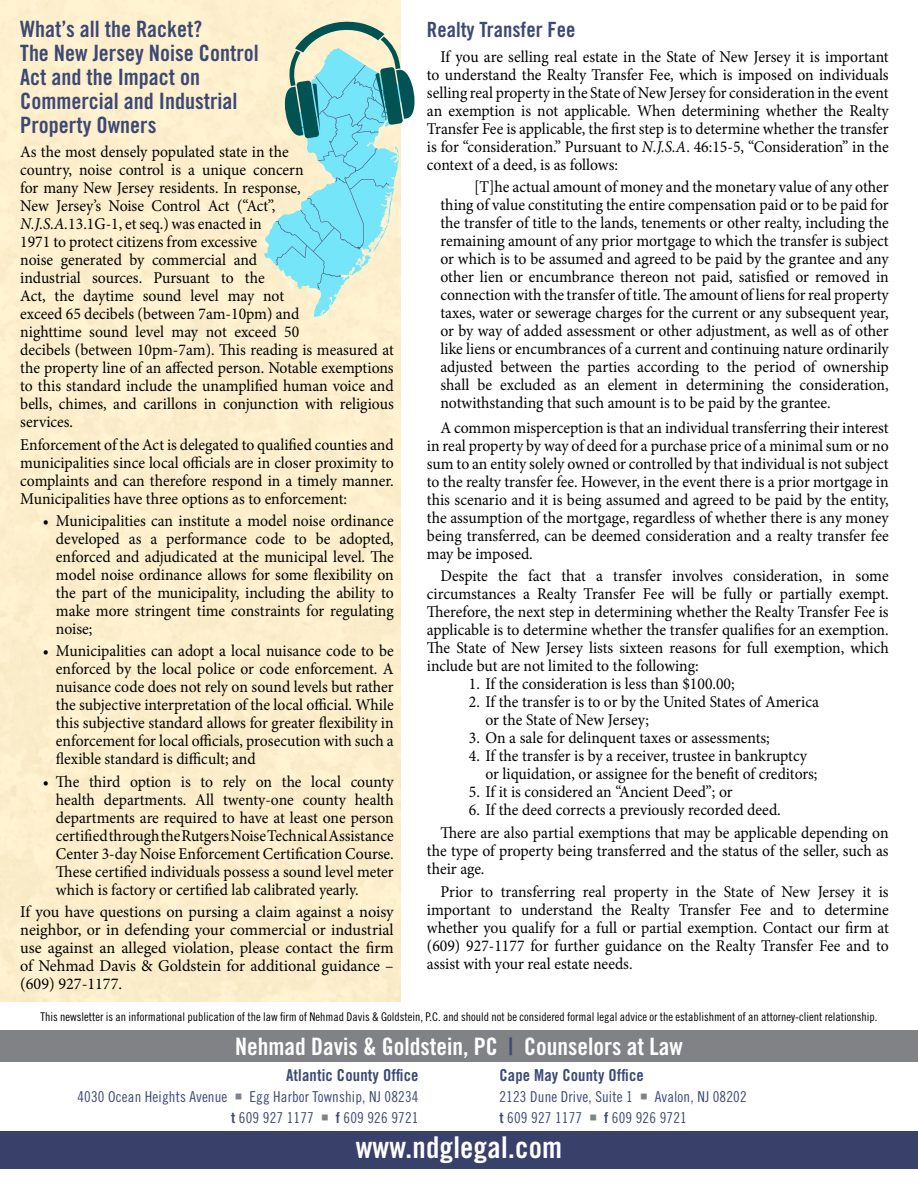
<style>
.page{position:relative;width:918px;height:1188px;background:#fff}
.page>*{position:absolute;margin:0;border:0;box-sizing:border-box;transform-origin:0 0}
.t1{font:30px "Trade Gothic Bold Cond Twenty";letter-spacing:.01em;color:#fff}
.t2{font:24px "Trade Gothic Bold Cond Twenty";color:#fff}
.t3{font:22.5px/24px "Trade Gothic Bold Cond Twenty";color:#3d4975}
.t4{font:21px "Trade Gothic Bold Cond Twenty";color:#3d4975}
.t5{font:16.5px/18px "Minion Pro";color:#000;text-align:justify;scale:.95 1}
.t6{font:16.5px/18px "Minion Pro";color:#000;text-align:justify}
.t7{font:16.5px "Trade Gothic Bold Cond Twenty";letter-spacing:.01em;color:#3d4975}
.t8{font:15px/21px "Trade Gothic Cond Eighteen";letter-spacing:.01em;color:#3d4975;text-align:right}
.t9{font:12px "Trade Gothic Cond Eighteen";color:#000}
.s1{font-style:italic}
.s2{color:#3d4975}
.s3{color:#808285}
.s4{font-family:"Trade Gothic Bold Cond Twenty"}
</style>
<div class="page">
<div style="left:0;top:1031px;width:918px;height:31px;background:#808285"></div>
<div style="left:0;top:1131px;width:918px;height:37px;background:#39416a"></div>
<svg style="left:264px;top:22px;width:151px;height:295px;background:#afdcd5"></svg>
<h3 class="t3" style="left:20px;top:17px;width:240px">What’s all the Racket?<br>The New Jersey Noise Control<br>Act and the Impact on<br>Commercial and Industrial<br>Property Owners</h3>
<p class="t5" style="left:20px;top:143px;width:395px;text-align:left">As the most densely populated state in the<br>country, noise control is a unique concern<br>for many New Jersey residents. In response,<br>New Jersey’s Noise Control Act (“Act”,<br><span class="s1">N.J.S.A.</span>13.1G-1, et seq.) was enacted in<br>1971 to protect citizens from excessive<br>noise generated by commercial and<br>industrial sources. Pursuant to the<br>Act, the daytime sound level may not<br>exceed 65 decibels (between 7am-10pm) and<br>nighttime sound level may not exceed 50<br>decibels (between 10pm-7am). This reading is measured at the property line of an affected person. Notable exemptions to this standard include the unamplified human voice and bells, chimes, and carillons in conjunction with religious services.</p>
<p class="t5" style="left:20px;top:436px;width:395px">Enforcement of the Act is delegated to qualified counties and municipalities since local officials are in closer proximity to complaints and can therefore respond in a timely manner.<br>Municipalities have three options as to enforcement:</p>
<p class="t5" style="left:56px;top:512px;width:357px;text-indent:-13px">• Municipalities can institute a model noise ordinance developed as a performance code to be adopted, enforced and adjudicated at the municipal level. The model noise ordinance allows for some flexibility on the part of the municipality, including the ability to make more stringent time constraints for regulating noise;</p>
<p class="t5" style="left:56px;top:642px;width:357px;text-indent:-13px">• Municipalities can adopt a local nuisance code to be enforced by the local police or code enforcement. A nuisance code does not rely on sound levels but rather the subjective interpretation of the local official. While this subjective standard allows for greater flexibility in enforcement for local officials, prosecution with such a flexible standard is difficult; and</p>
<p class="t5" style="left:56px;top:773px;width:357px;text-indent:-13px">• The third option is to rely on the local county health departments. All twenty-one county health departments are required to have at least one person certified through the Rutgers Noise Technical Assistance Center 3-day Noise Enforcement Certification Course.<br>These certified individuals possess a sound level meter which is factory or certified lab calibrated yearly.</p>
<p class="t6" style="left:20px;top:903px;width:375px">If you have questions on pursing a claim against a noisy neighbor, or in defending your commercial or industrial use against an alleged violation, please contact the firm of Nehmad Davis &amp; Goldstein for additional guidance – (609) 927-1177.</p>
<p class="t4" style="left:427px;top:17px;width:150px">Realty Transfer Fee</p>
<p class="t5" style="left:427px;top:48px;width:488px;text-indent:13px">If you are selling real estate in the State of New Jersey it is important to understand the Realty Transfer Fee, which is imposed on individuals selling real property in the State of New Jersey for consideration in the event an exemption is not applicable. When determining whether the Realty Transfer Fee is applicable, the first step is to determine whether the transfer is for “consideration.” Pursuant to <span class="s1">N.J.S.A</span>. 46:15-5, “Consideration” in the context of a deed, is as follows:</p>
<p class="t5" style="left:440px;top:178px;width:473px;text-indent:34px">[T]he actual amount of money and the monetary value of any other thing of value constituting the entire compensation paid or to be paid for the transfer of title to the lands, tenements or other realty, including the remaining amount of any prior mortgage to which the transfer is subject or which is to be assumed and agreed to be paid by the grantee and any other lien or encumbrance thereon not paid, satisfied or removed in connection with the transfer of title. The amount of liens for real property taxes, water or sewerage charges for the current or any subsequent year, or by way of added assessment or other adjustment, as well as of other like liens or encumbrances of a current and continuing nature ordinarily adjusted between the parties according to the period of ownership shall be excluded as an element in determining the consideration, notwithstanding that such amount is to be paid by the grantee.</p>
<p class="t5" style="left:427px;top:419px;width:488px;text-indent:13px">A common misperception is that an individual transferring their interest in real property by way of deed for a purchase price of a minimal sum or no sum to an entity solely owned or controlled by that individual is not subject to the realty transfer fee. However, in the event there is a prior mortgage in this scenario and it is being assumed and agreed to be paid by the entity, the assumption of the mortgage, regardless of whether there is any money being transferred, can be deemed consideration and a realty transfer fee may be imposed.</p>
<p class="t5" style="left:427px;top:567px;width:488px;text-indent:13px">Despite the fact that a transfer involves consideration, in some circumstances a Realty Transfer Fee will be fully or partially exempt.<br>Therefore, the next step in determining whether the Realty Transfer Fee is applicable is to determine whether the transfer qualifies for an exemption.<br>The State of New Jersey lists sixteen reasons for full exemption, which include but are not limited to the following:</p>
<p class="t5" style="left:469px;top:675px;width:281px">1. If the consideration is less than $100.00;</p>
<p class="t5" style="left:485px;top:693px;width:353px;text-indent:-17px">2. If the transfer is to or by the United States of America or the State of New Jersey;</p>
<p class="t5" style="left:469px;top:729px;width:318px">3. On a sale for delinquent taxes or assessments;</p>
<p class="t5" style="left:485px;top:747px;width:351px;text-indent:-17px">4. If the transfer is by a receiver, trustee in bankruptcy or liquidation, or assignee for the benefit of creditors;</p>
<p class="t5" style="left:469px;top:783px;width:279px">5. If it is considered an “Ancient Deed”; or</p>
<p class="t5" style="left:440px;top:799px;width:473px;line-height:22.4px;text-indent:28px">6. If the deed corrects a previously recorded deed.<br>There are also partial exemptions that may be applicable depending on</p>
<p class="t5" style="left:427px;top:841px;width:488px">the type of property being transferred and the status of the seller, such as their age.</p>
<p class="t5" style="left:427px;top:883px;width:488px;text-indent:13px">Prior to transferring real property in the State of New Jersey it is important to understand the Realty Transfer Fee and to determine whether you qualify for a full or partial exemption. Contact our firm at (609) 927-1177 for further guidance on the Realty Transfer Fee and to assist with your real estate needs.</p>
<p class="t9" style="left:40px;top:1010px;width:838px">This newsletter is an informational publication of the law firm of Nehmad Davis &amp; Goldstein, P.C. and should not be considered formal legal advice or the establishment of an attorney-client relationship.</p>
<h2 class="t2" style="left:235px;top:1032px;width:449px">Nehmad Davis &amp; Goldstein, PC <span class="s2">|</span> Counselors at Law</h2>
<p class="t7" style="left:286px;top:1065px;width:134px">Atlantic County Office</p>
<p class="t8" style="left:78px;top:1086px;width:342px">4030 Ocean Heights Avenue <span class="s3">○</span> Egg Harbor Township, NJ 08234 <span class="s4">t</span> 609 927 1177 <span class="s3">○</span> <span class="s4">f</span> 609 926 9721</p>
<p class="t7" style="left:500px;top:1065px;width:146px">Cape May County Office</p>
<p class="t8" style="left:500px;top:1086px;width:249px;text-align:left">2123 Dune Drive, Suite 1 <span class="s3">○</span> Avalon, NJ 08202 <span class="s4">t</span> 609 927 1177 <span class="s3">○</span> <span class="s4">f</span> 609 926 9721</p>
<h1 class="t1" style="left:356px;top:1129px;width:208px">www.ndglegal.com</h1>
</div>
